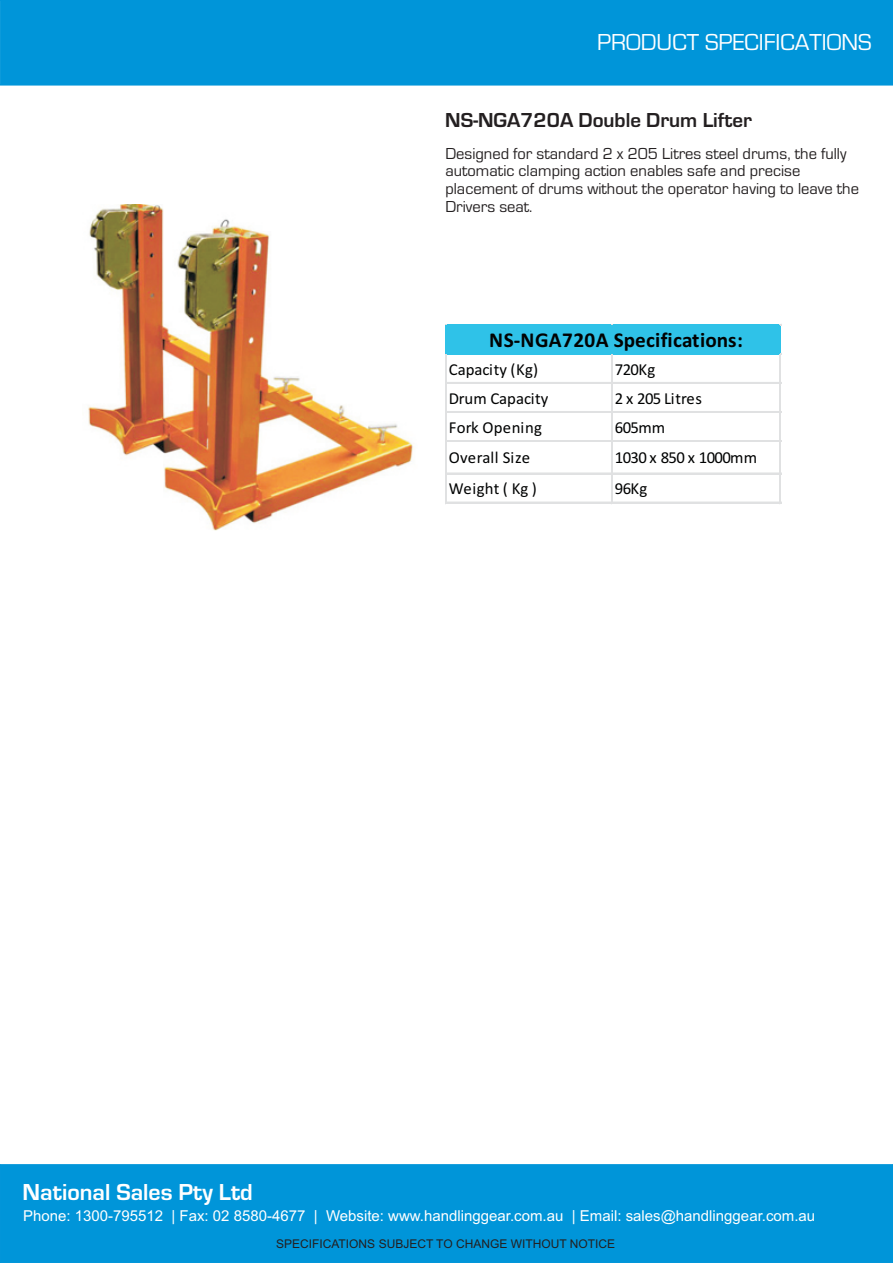
<style>
.page{position:relative;width:893px;height:1263px;background:#fff}
.page>*{position:absolute;margin:0;border:0;box-sizing:border-box;transform-origin:0 0}
.t1{font:24px "Eurostile";color:#fff}
.t2{font:700 24px "Eurostile";color:#fff}
.t3{font:700 21.3px "Calibri";letter-spacing:.02em;color:#010202}
.t4{font:700 21px "Eurostile";color:#231f20}
.t5{font:16.8px "Calibri";color:#010202}
.t6{font:16.8px "Calibri";letter-spacing:-.04em;color:#010202}
.t7{font:16.5px/17.7px "Eurostile";color:#231f20}
.t8{font:15px "Arial";color:#fff}
.t9{font:12px "Arial";color:#231f20}
</style>
<div class="page">
<div style="left:0;top:1164px;width:893px;height:99px;background:#0095d9"></div>
<div style="left:0;top:0;width:893px;height:85px;background:#0095d9"></div>
<img style="left:88px;top:205px;width:325px;height:325px">
<div style="left:445px;top:324px;width:336px;height:30px;background:#2fc2e8"></div>
<hr style="left:445px;top:354px;width:2px;height:150px;background:#e0e1e2">
<hr style="left:611px;top:354px;width:2px;height:150px;background:#e0e1e2">
<hr style="left:779px;top:354px;width:1px;height:150px;background:#e0e1e2">
<hr style="left:780px;top:354px;width:1px;height:150px;background:#e0e1e2">
<hr style="left:445px;top:382px;width:337px;height:1px;background:#e0e1e2">
<hr style="left:445px;top:411px;width:337px;height:2px;background:#e0e1e2">
<hr style="left:445px;top:440px;width:337px;height:2px;background:#e0e1e2">
<hr style="left:445px;top:473px;width:337px;height:1px;background:#e0e1e2">
<hr style="left:445px;top:502px;width:337px;height:1px;background:#e0e1e2">
<h1 class="t1" style="left:597px;top:34px;width:276px">PRODUCT SPECIFICATIONS</h1>
<p class="t4" style="left:445px;top:113px;width:308px">NS-NGA720A Double Drum Lifter</p>
<p class="t7" style="left:445px;top:146px;width:415px">Designed for standard 2 x 205 Litres steel drums, the fully automatic clamping action enables safe and precise placement of drums without the operator having to leave the Drivers seat.</p>
<p class="t3" style="left:489px;top:331px;width:255px">NS-NGA720A Specifications:</p>
<p class="t5" style="left:449px;top:362px;width:91px">Capacity (Kg)</p>
<p class="t5" style="left:615px;top:362px;width:42px">720Kg</p>
<p class="t5" style="left:449px;top:391px;width:101px">Drum Capacity</p>
<p class="t5" style="left:615px;top:391px;width:89px">2 x 205 Litres</p>
<p class="t5" style="left:449px;top:420px;width:95px">Fork Opening</p>
<p class="t5" style="left:615px;top:420px;width:52px">605mm</p>
<p class="t5" style="left:449px;top:450px;width:83px">Overall Size</p>
<p class="t6" style="left:615px;top:450px;width:144px">1030 x 850 x 1000mm</p>
<p class="t5" style="left:449px;top:482px;width:90px">Weight ( Kg )</p>
<p class="t5" style="left:615px;top:482px;width:34px">96Kg</p>
<h1 class="t2" style="left:23px;top:1184px;width:232px">National Sales Pty Ltd</h1>
<p class="t8" style="left:23px;top:1210px;width:794px">Phone: 1300-795512 | Fax: 02 8580-4677 | Website: www.handlinggear.com.au | Email: sales@handlinggear.com.au</p>
<p class="t9" style="left:276px;top:1240px;width:340px">SPECIFICATIONS SUBJECT TO CHANGE WITHOUT NOTICE</p>
</div>
